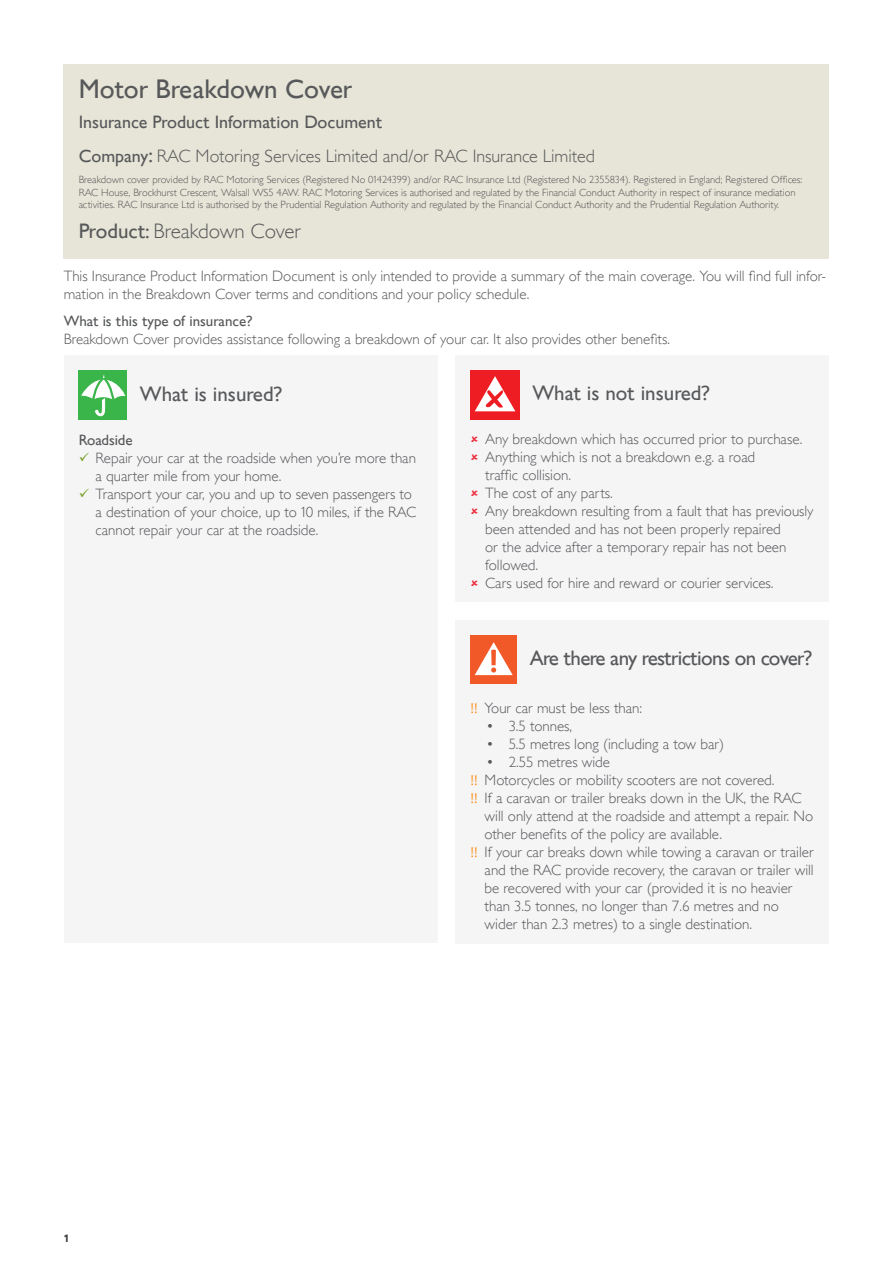
<style>
.page{position:relative;width:893px;height:1263px;background:#fff}
.page>*{position:absolute;margin:0;border:0;box-sizing:border-box;transform-origin:0 0}
.t1{font:27px "Gill Sansfor JL";color:#57585a}
.t2{font:21px "Gill Sansfor JL";color:#57585a}
.t3{font:21px "Gill Sansfor JL";letter-spacing:-.03em;color:#57585a}
.t4{font:300 21px "Gill Sansfor JL";color:#57585a}
.t5{font:300 18px "Gill Sansfor JL";color:#57585a}
.t6{font:18px "Gill Sansfor JL";color:#57585a}
.t7{font:300 15px/18px "Gill Sansfor JL";color:#57585a}
.t8{font:15px "Gill Sansfor JL";color:#57585a}
.t9{font:300 10.5px/12.6px "Gill Sansfor JL";color:#57585a}
.t10{font:700 condensed 10.5px "Avenir Next LT Pro";color:#3e3e3f}
.s1{font-weight:400}
.s2{font-weight:400;font-size:21px}
.s3{color:#7aa32d}
.s4{font-family:"Open Sans";font-weight:400;font-size:13.5px;color:#f7931d}
</style>
<div class="page">
<div style="left:64px;top:355px;width:374px;height:588px;background:#f5f5f6"></div>
<div style="left:79px;top:370px;width:48px;height:50px;background:#3ab54a"></div>
<svg style="left:81px;top:374px;width:45px;height:42px"></svg>
<div style="left:455px;top:355px;width:374px;height:247px;background:#f5f5f6"></div>
<div style="left:470px;top:370px;width:50px;height:50px;background:#ee1d23"></div>
<svg style="left:475px;top:376px;width:40px;height:35px"></svg>
<div style="left:455px;top:620px;width:374px;height:323px;background:#f5f5f6"></div>
<div style="left:470px;top:636px;width:47px;height:48px;background:#f15929"></div>
<svg style="left:475px;top:642px;width:38px;height:33px"></svg>
<div style="left:64px;top:64px;width:765px;height:195px;background:#e7e5d7"></div>
<p class="t1" style="left:79px;top:73px;width:275px">Motor Breakdown Cover</p>
<p class="t6" style="left:79px;top:112px;width:305px">Insurance Product Information Document</p>
<p class="t5" style="left:79px;top:145px;width:518px"><span class="s1">Company</span><span class="s2">:</span> RAC Motoring Services Limited and/or RAC Insurance Limited</p>
<p class="t9" style="left:79px;top:173px;width:725px">Breakdown cover provided by RAC Motoring Services (Registered No 01424399) and/or RAC Insurance Ltd (Registered No 2355834). Registered in England; Registered Offices:<br>RAC House, Brockhurst Crescent, Walsall WS5 4AW. RAC Motoring Services is authorised and regulated by the Financial Conduct Authority in respect of insurance mediation activities. RAC Insurance Ltd is authorised by the Prudential Regulation Authority and regulated by the Financial Conduct Authority and the Prudential Regulation Authority.</p>
<p class="t4" style="left:79px;top:218px;width:224px"><span class="s1">Product:</span> Breakdown Cover</p>
<p class="t7" style="left:64px;top:267px;width:764px">This Insurance Product Information Document is only intended to provide a summary of the main coverage. You will find full infor&shy;mation in the Breakdown Cover terms and conditions and your policy schedule.</p>
<p class="t8" style="left:64px;top:312px;width:190px">What is this type of insurance?</p>
<p class="t7" style="left:64px;top:329px;width:608px">Breakdown Cover provides assistance following a breakdown of your car. It also provides other benefits.</p>
<p class="t2" style="left:140px;top:382px;width:144px">What is insured?</p>
<p class="t8" style="left:79px;top:431px;width:56px">Roadside</p>
<p class="t7" style="left:96px;top:449px;width:322px;text-indent:-17px"><span class="s3">✓</span> Repair your car at the roadside when you’re more than a quarter mile from your home.</p>
<p class="t7" style="left:96px;top:485px;width:322px;text-indent:-17px"><span class="s3">✓</span> Transport your car, you and up to seven passengers to a destination of your choice, up to 10 miles, if the RAC cannot repair your car at the roadside.</p>
<p class="t2" style="left:532px;top:381px;width:179px">What is not insured?</p>
<p class="t7" style="left:485px;top:429px;width:319px">Any breakdown which has occurred prior to purchase.</p>
<p class="t7" style="left:485px;top:447px;width:271px">Anything which is not a breakdown e.g. a road traffic collision.</p>
<p class="t7" style="left:485px;top:483px;width:129px">The cost of any parts.</p>
<p class="t7" style="left:485px;top:501px;width:330px">Any breakdown resulting from a fault that has previously been attended and has not been properly repaired<br>or the advice after a temporary repair has not been followed.</p>
<p class="t7" style="left:485px;top:573px;width:290px">Cars used for hire and reward or courier services.</p>
<p class="t10" style="left:64px;top:1231px;width:7px">1</p>
<p class="t3" style="left:530px;top:645px;width:284px">Are there any restrictions on cover?</p>
<p class="t7" style="left:470px;top:698px;width:173px"><span class="s4">!!</span> Your car must be less than:</p>
<p class="t7" style="left:487px;top:716px;width:86px"><span class="s1">•</span> 3.5 tonnes,</p>
<p class="t7" style="left:487px;top:734px;width:238px"><span class="s1">•</span> 5.5 metres long (including a tow bar)</p>
<p class="t7" style="left:487px;top:752px;width:124px"><span class="s1">•</span> 2.55 metres wide</p>
<p class="t7" style="left:470px;top:770px;width:306px"><span class="s4">!!</span> Motorcycles or mobility scooters are not covered.</p>
<p class="t7" style="left:485px;top:788px;width:330px;text-indent:-14px"><span class="s4">!!</span> If a caravan or trailer breaks down in the UK, the RAC will only attend at the roadside and attempt a repair. No other benefits of the policy are available.</p>
<p class="t7" style="left:485px;top:842px;width:331px;text-indent:-14px"><span class="s4">!!</span> If your car breaks down while towing a caravan or trailer and the RAC provide recovery, the caravan or trailer will be recovered with your car (provided it is no heavier than 3.5 tonnes, no longer than 7.6 metres and no wider than 2.3 metres) to a single destination.</p>
</div>
